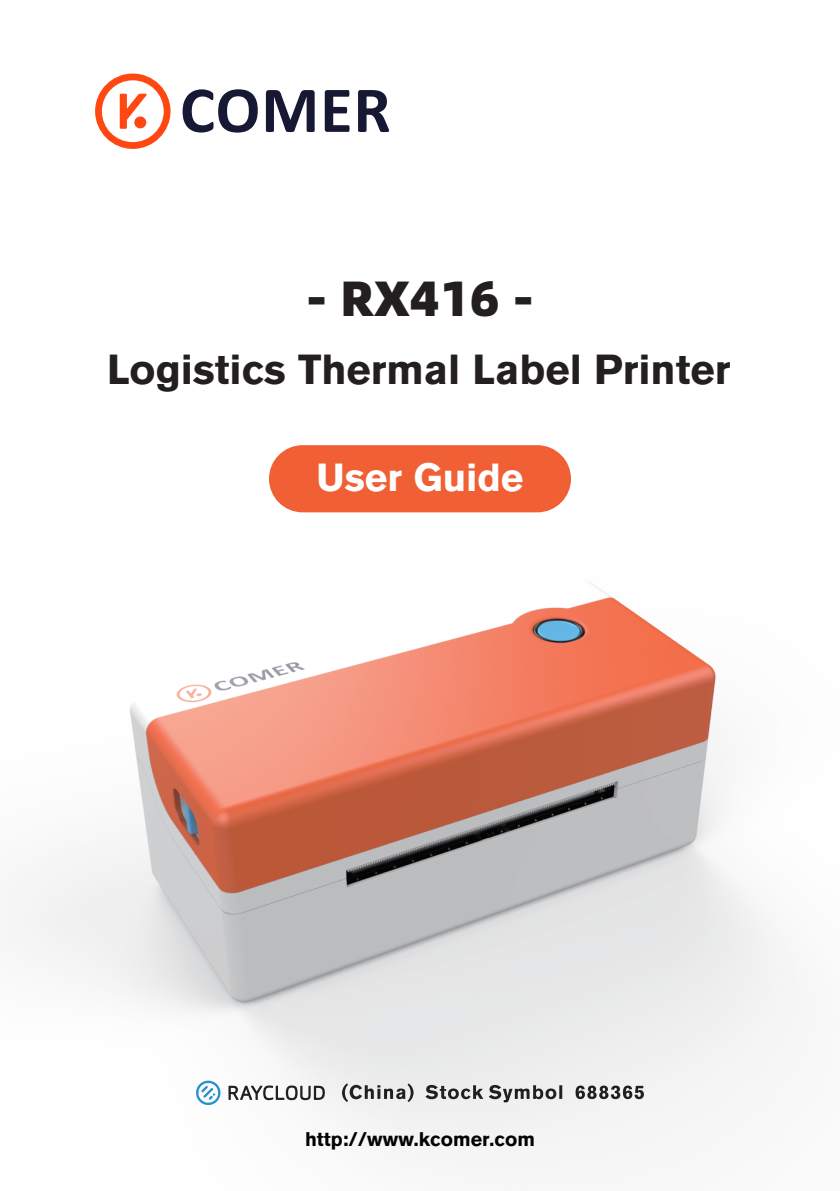
<style>
.page{position:relative;width:840px;height:1191px;background:#fff}
.page>*{position:absolute;margin:0;border:0;box-sizing:border-box;transform-origin:0 0}
.t1{font:49.6px "Alibaba Pu Hui Ti H";color:#231f20}
.t2{font:700 41.6px "Akzidenz Grotesk BQ";color:#231f20}
.t3{font:700 38.8px "Akzidenz Grotesk BQ";color:#fff}
.t4{font:700 19.6px "Akzidenz Grotesk BQ";color:#030303}
</style>
<div class="page">
<img style="left:17px;top:581px;width:770px;height:572px">
<svg style="left:95px;top:74px;width:75px;height:75px"></svg>
<svg style="left:182px;top:89px;width:207px;height:44px"></svg>
<svg style="left:228px;top:1085px;width:97px;height:15px"></svg>
<svg style="left:342px;top:1083px;width:301px;height:19px"></svg>
<svg style="left:195px;top:1079px;width:26px;height:27px"></svg>
<div style="left:269px;top:445px;width:301px;height:67px;background:#f15f35;border-radius:34px"></div>
<p class="t1" style="left:305px;top:257px;width:230px">- RX416 -</p>
<p class="t2" style="left:107px;top:345px;width:624px">Logistics Thermal Label Printer</p>
<p class="t3" style="left:316px;top:455px;width:208px">User Guide</p>
<p class="t4" style="left:305px;top:1127px;width:231px">http://www.kcomer.com</p>
</div>
